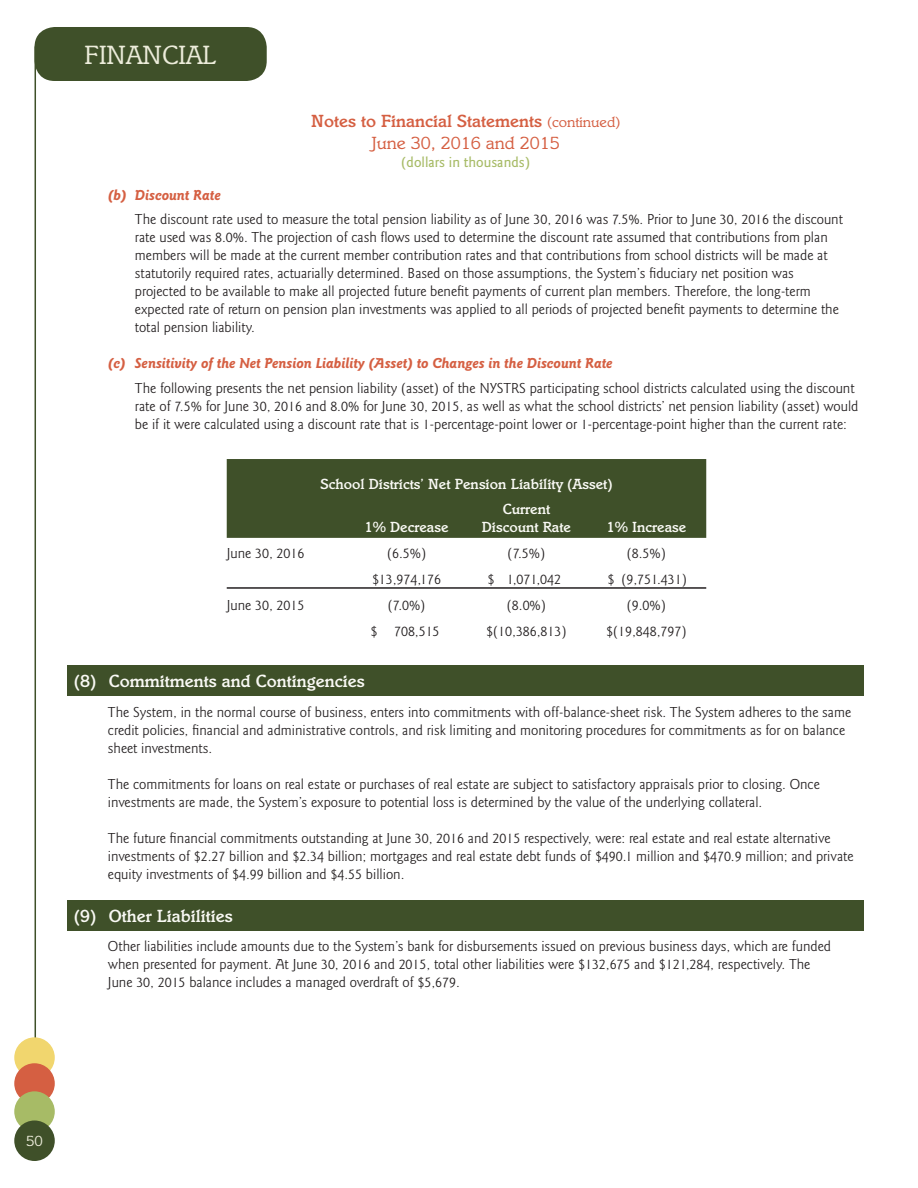
<style>
.page{position:relative;width:918px;height:1188px;background:#fff}
.page>*{position:absolute;margin:0;border:0;box-sizing:border-box;transform-origin:0 0}
.t1{font:27px "Italia Std";color:#ececda}
.t2{font:500 18px "Italia Std";color:#f9f9f4}
.t3{font:500 18px "Italia Std";color:#d55f42}
.t4{font:18px "Italia Std";color:#d55f42}
.t5{font:15px/18px "Goudy Sans Std";color:#231f20}
.t6{font:italic 700 15px "Goudy Sans Std";color:#d55f42}
.t7{font:500 15px/18px "Italia Std";color:#f9f9f4;text-align:center}
.t8{font:500 15px "Goudy Sans Std";color:#a7bb66}
.t9{font:15px "Italia Std";color:#ececda}
.s1{font-weight:400;font-size:15px}
</style>
<div class="page">
<hr style="left:35px;top:46px;width:1px;height:1115px;background:#3f5029">
<div style="left:14px;top:1037px;width:41px;height:41px;background:#f1d66e;border-radius:50%"></div>
<div style="left:14px;top:1063px;width:41px;height:41px;background:#d55f42;border-radius:50%"></div>
<div style="left:14px;top:1091px;width:41px;height:41px;background:#a7bb66;border-radius:50%"></div>
<div style="left:14px;top:1120px;width:41px;height:41px;background:#3f5029;border-radius:50%"></div>
<div style="left:35px;top:27px;width:232px;height:54px;background:#3f5029;border-radius:20px"></div>
<div style="left:227px;top:459px;width:479px;height:79px;background:#3f5029"></div>
<hr style="left:227px;top:587px;width:479px;height:2px;background:#231f20">
<div style="left:67px;top:665px;width:797px;height:31px;background:#3f5029"></div>
<div style="left:67px;top:901px;width:797px;height:30px;background:#3f5029"></div>
<h1 class="t1" style="left:84px;top:39px;width:134px">FINANCIAL</h1>
<p class="t3" style="left:311px;top:110px;width:311px">Notes to Financial Statements <span class="s1">(continued)</span></p>
<p class="t4" style="left:372px;top:132px;width:190px">June 30, 2016 and 2015</p>
<p class="t8" style="left:401px;top:153px;width:130px">(dollars in thousands)</p>
<p class="t6" style="left:108px;top:186px;width:114px">(b) Discount Rate</p>
<p class="t5" style="left:135px;top:211px;width:710px">The discount rate used to measure the total pension liability as of June 30, 2016 was 7.5%. Prior to June 30, 2016 the discount rate used was 8.0%. The projection of cash flows used to determine the discount rate assumed that contributions from plan members will be made at the current member contribution rates and that contributions from school districts will be made at statutorily required rates, actuarially determined. Based on those assumptions, the System’s fiduciary net position was projected to be available to make all projected future benefit payments of current plan members. Therefore, the long-term expected rate of return on pension plan investments was applied to all periods of projected benefit payments to determine the total pension liability.</p>
<p class="t6" style="left:108px;top:355px;width:506px">(c) Sensitivity of the Net Pension Liability (Asset) to Changes in the Discount Rate</p>
<p class="t5" style="left:135px;top:380px;width:725px">The following presents the net pension liability (asset) of the NYSTRS participating school districts calculated using the discount rate of 7.5% for June 30, 2016 and 8.0% for June 30, 2015, as well as what the school districts’ net pension liability (asset) would be if it were calculated using a discount rate that is 1-percentage-point lower or 1-percentage-point higher than the current rate:</p>
<p class="t7" style="left:321px;top:475px;width:293px">School Districts’ Net Pension Liability (Asset)</p>
<p class="t7" style="left:364px;top:518px;width:86px">1% Decrease</p>
<p class="t7" style="left:482px;top:500px;width:91px">Current<br>Discount Rate</p>
<p class="t7" style="left:606px;top:518px;width:81px">1% Increase</p>
<p class="t5" style="left:227px;top:544px;width:79px">June 30, 2016</p>
<p class="t5" style="left:387px;top:544px;width:41px">(6.5%)</p>
<p class="t5" style="left:508px;top:544px;width:39px">(7.5%)</p>
<p class="t5" style="left:627px;top:544px;width:41px">(8.5%)</p>
<p class="t5" style="left:372px;top:570px;width:71px">$13,974,176</p>
<p class="t5" style="left:487px;top:570px;width:75px">$ 1,071,042</p>
<p class="t5" style="left:607px;top:570px;width:81px">$ (9,751.431)</p>
<p class="t5" style="left:227px;top:596px;width:79px">June 30, 2015</p>
<p class="t5" style="left:388px;top:596px;width:39px">(7.0%)</p>
<p class="t5" style="left:507px;top:596px;width:41px">(8.0%)</p>
<p class="t5" style="left:627px;top:596px;width:41px">(9.0%)</p>
<p class="t5" style="left:371px;top:622px;width:71px">$ 708,515</p>
<p class="t5" style="left:486px;top:622px;width:82px">$(10,386,813)</p>
<p class="t5" style="left:606px;top:622px;width:82px">$(19,848,797)</p>
<p class="t2" style="left:74px;top:670px;width:292px">(8) Commitments and Contingencies</p>
<p class="t5" style="left:108px;top:704px;width:745px">The System, in the normal course of business, enters into commitments with off-balance-sheet risk. The System adheres to the same credit policies, financial and administrative controls, and risk limiting and monitoring procedures for commitments as for on balance sheet investments.</p>
<p class="t5" style="left:108px;top:776px;width:713px">The commitments for loans on real estate or purchases of real estate are subject to satisfactory appraisals prior to closing. Once investments are made, the System’s exposure to potential loss is determined by the value of the underlying collateral.</p>
<p class="t5" style="left:108px;top:830px;width:747px">The future financial commitments outstanding at June 30, 2016 and 2015 respectively, were: real estate and real estate alternative investments of $2.27 billion and $2.34 billion; mortgages and real estate debt funds of $490.1 million and $470.9 million; and private equity investments of $4.99 billion and $4.55 billion.</p>
<p class="t2" style="left:74px;top:906px;width:160px">(9) Other Liabilities</p>
<p class="t5" style="left:108px;top:938px;width:725px">Other liabilities include amounts due to the System’s bank for disbursements issued on previous business days, which are funded when presented for payment. At June 30, 2016 and 2015, total other liabilities were $132,675 and $121,284, respectively. The<br>June 30, 2015 balance includes a managed overdraft of $5,679.</p>
<p class="t9" style="left:26px;top:1132px;width:18px">50</p>
</div>
